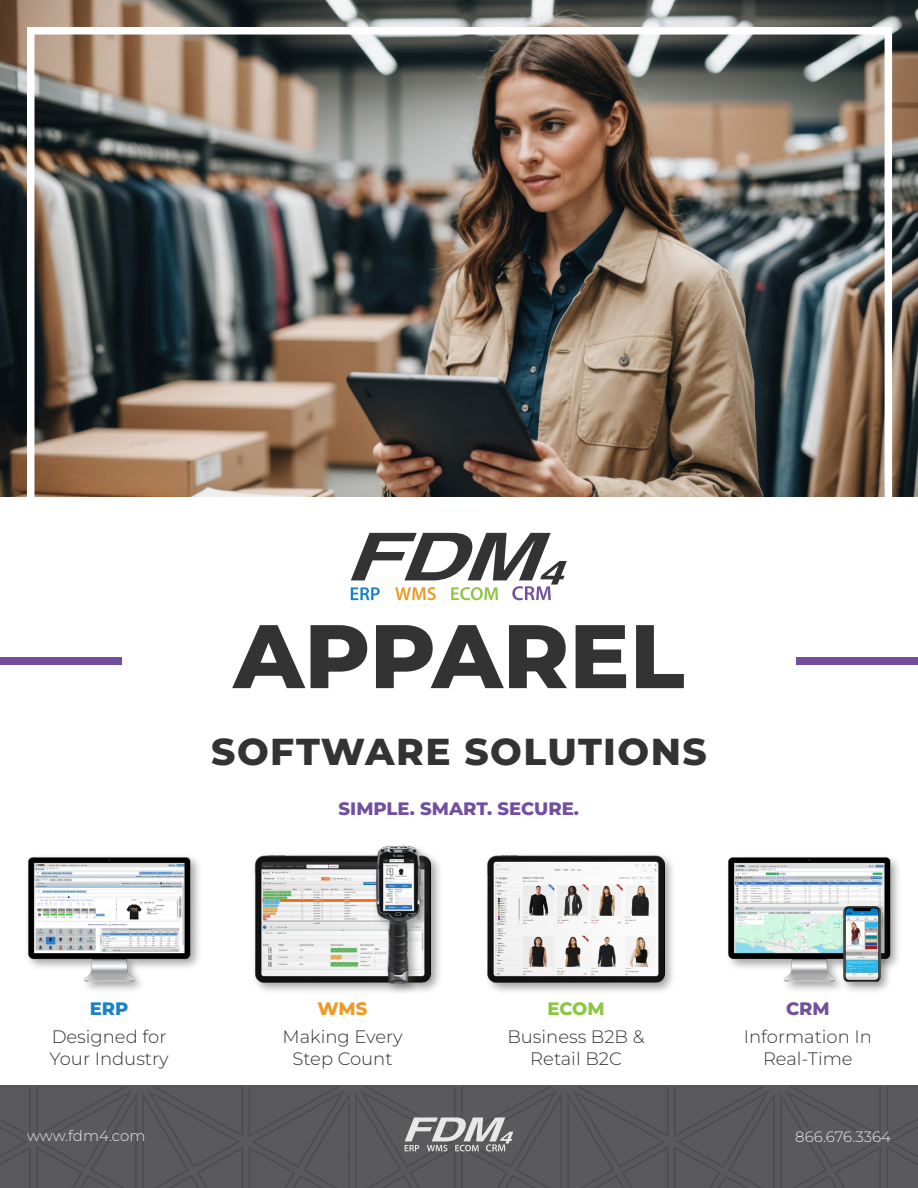
<style>
.page{position:relative;width:918px;height:1188px;background:#fff}
.page>*{position:absolute;margin:0;border:0;box-sizing:border-box;transform-origin:0 0}
.Center{font:100 90px "Montserrat";color:#323332}
.Center-2{font:100 37.5px "Montserrat";letter-spacing:.04em;color:#323332}
._12_Roboto{font:100 18px/21.6px "Montserrat";color:#323332;text-align:center}
._12_Roboto-2{font:100 18px "Montserrat";color:#724f9f}
._12_Roboto-3{font:100 18px "Montserrat";color:#8cc643}
._12_Roboto-4{font:100 18px "Montserrat";color:#1982c4}
._12_Roboto-5{font:100 18px "Montserrat";color:#ef9a27}
.t1{font:100 15px "Montserrat";color:#e8e9e7}
</style>
<div class="page">
<img style="left:0;top:0;width:918px;height:497px">
<div style="left:27px;top:27px;width:865px;height:1134px;border:8px solid #fff"></div>
<div style="left:0;top:658px;width:122px;height:7px;background:#724f9f"></div>
<div style="left:796px;top:658px;width:122px;height:7px;background:#724f9f"></div>
<svg style="left:351px;top:533px;width:216px;height:67px"></svg>
<div style="left:484px;top:852px;width:193px;height:143px;background:#494948;opacity:.5"></div>
<img style="left:488px;top:855px;width:176px;height:127px">
<div style="left:24px;top:853px;width:178px;height:141px;background:#494948;opacity:.5"></div>
<img style="left:27px;top:855px;width:164px;height:128px">
<div style="left:251px;top:852px;width:192px;height:142px;background:#494948;opacity:.5"></div>
<img style="left:254px;top:855px;width:117px;height:127px">
<div style="left:373px;top:843px;width:61px;height:151px;background:#494948;opacity:.5"></div>
<img style="left:371px;top:846px;width:56px;height:137px">
<div style="left:725px;top:854px;width:177px;height:140px;background:#494948;opacity:.5"></div>
<img style="left:728px;top:856px;width:163px;height:127px">
<div style="left:839px;top:903px;width:54px;height:91px;background:#323332;opacity:.5"></div>
<img style="left:843px;top:907px;width:38px;height:75px">
<div style="left:0;top:1086px;width:918px;height:102px;background:#5a5a5d"></div>
<svg style="left:405px;top:1118px;width:108px;height:33px"></svg>
<p class="Center" style="left:233px;top:599px;width:453px">APPAREL</p>
<p class="Center-2" style="left:211px;top:728px;width:497px">SOFTWARE SOLUTIONS</p>
<p class="_12_Roboto-2" style="left:339px;top:797px;width:242px">SIMPLE. SMART. SECURE.</p>
<p class="_12_Roboto-4" style="left:90px;top:997px;width:40px">ERP</p>
<p class="_12_Roboto" style="left:50px;top:1028px;width:120px;text-align:left">Designed for<br>Your Industry</p>
<p class="_12_Roboto-5" style="left:318px;top:997px;width:51px">WMS</p>
<p class="_12_Roboto" style="left:282px;top:1028px;width:122px">Making Every<br>Step Count</p>
<p class="_12_Roboto-3" style="left:547px;top:997px;width:59px">ECOM</p>
<p class="_12_Roboto" style="left:507px;top:1028px;width:139px">Business B2B &amp;<br>Retail B2C</p>
<p class="_12_Roboto-2" style="left:786px;top:997px;width:45px">CRM</p>
<p class="_12_Roboto" style="left:744px;top:1028px;width:130px">Information In<br>Real-Time</p>
<p class="t1" style="left:27px;top:1127px;width:120px">www.fdm4.com</p>
<p class="t1" style="left:795px;top:1127px;width:97px">866.676.3364</p>
</div>
